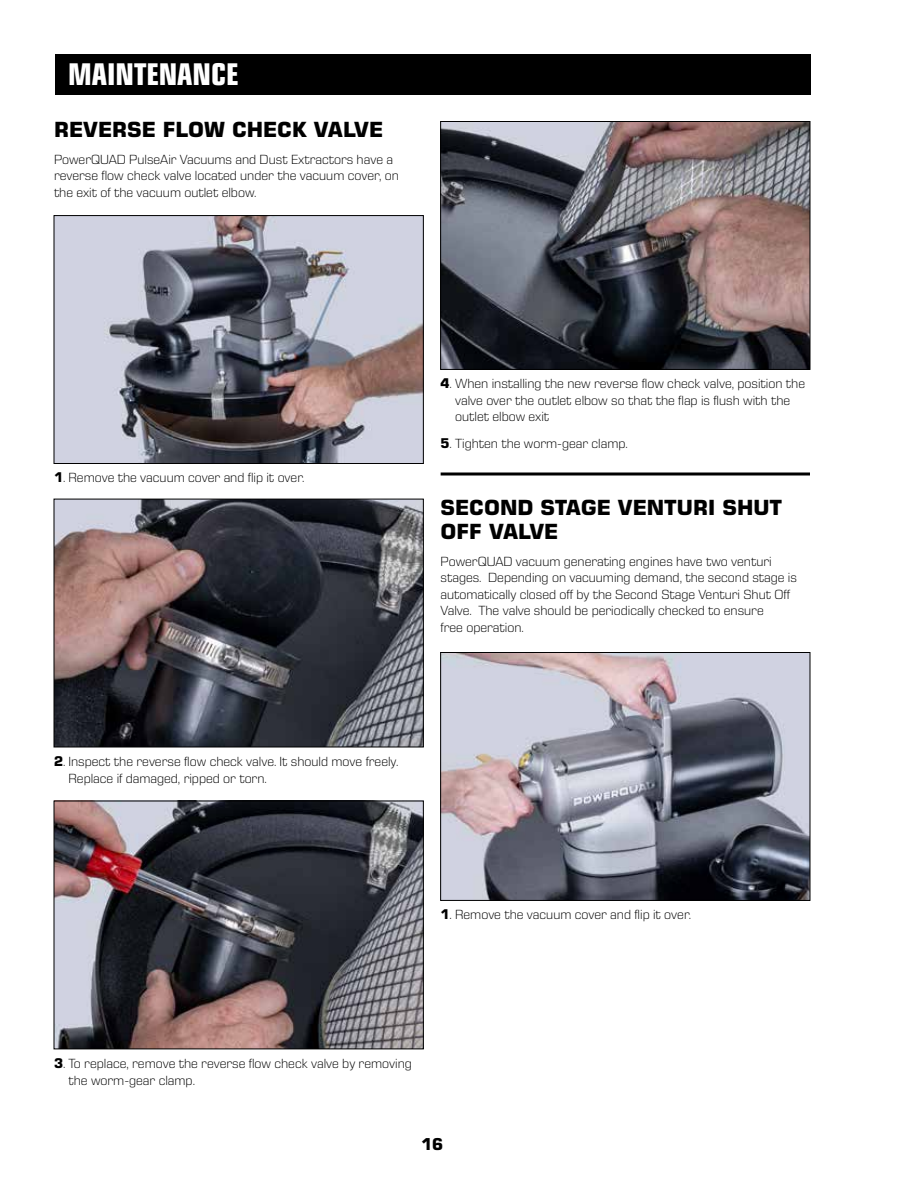
<style>
.page{position:relative;width:918px;height:1188px;background:#fff}
.page>*{position:absolute;margin:0;border:0;box-sizing:border-box;transform-origin:0 0}
.t1{font:700 condensed 30px "Eurostile LT Pro";color:#fff}
.t2{font:700 21px/24px "Eurostile LT Pro";color:#000}
.t3{font:700 16.5px "Eurostile LT Pro";color:#000}
.t4{font:300 13.5px/16.5px "Eurostile Next Pro";color:#000}
.s1{font-family:"Eurostile LT Pro";font-weight:700}
</style>
<div class="page">
<div style="left:55px;top:54px;width:756px;height:40px;background:#000"></div>
<img style="left:56px;top:217px;width:366px;height:245px">
<div style="left:54px;top:215px;width:370px;height:249px;border:1px solid #000"></div>
<img style="left:56px;top:501px;width:366px;height:244px">
<div style="left:54px;top:499px;width:370px;height:248px;border:1px solid #000"></div>
<img style="left:56px;top:803px;width:366px;height:244px">
<div style="left:54px;top:801px;width:370px;height:248px;border:1px solid #000"></div>
<img style="left:442px;top:123px;width:366px;height:245px">
<div style="left:440px;top:121px;width:370px;height:249px;border:1px solid #000"></div>
<img style="left:442px;top:654px;width:366px;height:245px">
<div style="left:440px;top:652px;width:370px;height:249px;border:1px solid #000"></div>
<svg style="left:441px;top:472px;width:369px;height:4px"></svg>
<h1 class="t1" style="left:68px;top:56px;width:172px">MAINTENANCE</h1>
<h2 class="t2" style="left:54px;top:117px;width:331px">REVERSE FLOW CHECK VALVE</h2>
<p class="t4" style="left:54px;top:151px;width:346px">PowerQUAD PulseAir Vacuums and Dust Extractors have a reverse flow check valve located under the vacuum cover, on the exit of the vacuum outlet elbow.</p>
<p class="t4" style="left:54px;top:470px;width:252px"><span class="s1">1</span>. Remove the vacuum cover and flip it over.</p>
<p class="t4" style="left:455px;top:376px;width:352px;text-indent:-14px"><span class="s1">4</span>. When installing the new reverse flow check valve, position the valve over the outlet elbow so that the flap is flush with the outlet elbow exit</p>
<p class="t4" style="left:441px;top:436px;width:189px"><span class="s1">5</span>. Tighten the worm-gear clamp.</p>
<h2 class="t2" style="left:441px;top:495px;width:343px">SECOND STAGE VENTURI SHUT<br>OFF VALVE</h2>
<p class="t4" style="left:441px;top:553px;width:358px">PowerQUAD vacuum generating engines have two venturi stages. Depending on vacuuming demand, the second stage is automatically closed off by the Second Stage Venturi Shut Off Valve. The valve should be periodically checked to ensure<br>free operation.</p>
<p class="t4" style="left:68px;top:754px;width:332px;text-indent:-14px"><span class="s1">2</span>. Inspect the reverse flow check valve. It should move freely.<br>Replace if damaged, ripped or torn.</p>
<p class="t4" style="left:441px;top:907px;width:252px"><span class="s1">1</span>. Remove the vacuum cover and flip it over.</p>
<p class="t4" style="left:68px;top:1055px;width:345px;text-indent:-14px"><span class="s1">3</span>. To replace, remove the reverse flow check valve by removing the worm-gear clamp.</p>
<p class="t3" style="left:421px;top:1134px;width:24px">16</p>
</div>
